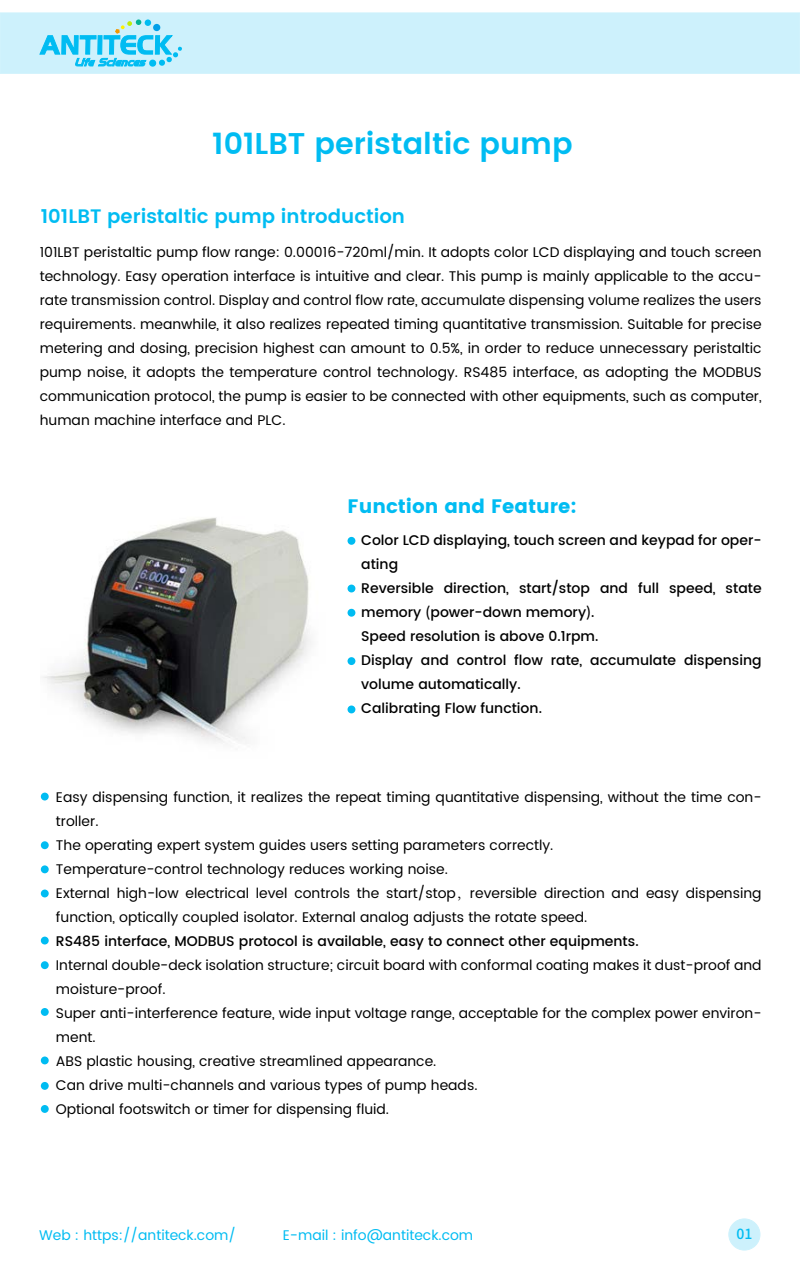
<style>
.page{position:relative;width:800px;height:1280px;background:#fff}
.page>*{position:absolute;margin:0;border:0;box-sizing:border-box;transform-origin:0 0}
.t1{font:600 30px "Poppins";color:#00bcf2}
.t2{font:600 19.5px "Poppins";color:#00bcf2}
.t3{font:19.5px "Poppins";color:#00bcf2}
.t4{font:14px/24px "Poppins";color:#000}
.t5{font:500 14px/24px "Poppins";color:#000}
.t6{font:14px "Poppins";color:#00bcf2}
.t7{font:500 14px "Source Han Sans CN";color:#00bcf2}
.s1{font-family:"Source Han Sans CN"}
.s2{font-family:"Adobe Song Std";font-weight:300}
</style>
<div class="page">
<img style="left:43px;top:517px;width:268px;height:226px">
<div style="left:348px;top:537px;width:7px;height:8px;background:#00bcf2;border-radius:50%"></div>
<div style="left:348px;top:585px;width:7px;height:7px;background:#00bcf2;border-radius:50%"></div>
<div style="left:348px;top:609px;width:7px;height:8px;background:#00bcf2;border-radius:50%"></div>
<div style="left:348px;top:657px;width:7px;height:8px;background:#00bcf2;border-radius:50%"></div>
<div style="left:41px;top:793px;width:8px;height:8px;background:#00bcf2;border-radius:50%"></div>
<div style="left:41px;top:841px;width:8px;height:8px;background:#00bcf2;border-radius:50%"></div>
<div style="left:41px;top:865px;width:8px;height:8px;background:#00bcf2;border-radius:50%"></div>
<div style="left:41px;top:890px;width:8px;height:7px;background:#00bcf2;border-radius:50%"></div>
<div style="left:41px;top:937px;width:8px;height:8px;background:#00bcf2;border-radius:50%"></div>
<div style="left:41px;top:961px;width:8px;height:8px;background:#00bcf2;border-radius:50%"></div>
<div style="left:41px;top:1008px;width:8px;height:8px;background:#00bcf2;border-radius:50%"></div>
<div style="left:41px;top:1057px;width:8px;height:7px;background:#00bcf2;border-radius:50%"></div>
<div style="left:41px;top:1082px;width:8px;height:8px;background:#00bcf2;border-radius:50%"></div>
<div style="left:41px;top:1105px;width:8px;height:8px;background:#00bcf2;border-radius:50%"></div>
<div style="left:348px;top:706px;width:7px;height:7px;background:#00bcf2;border-radius:50%"></div>
<div style="left:729px;top:1219px;width:31px;height:31px;background:#cdf1fc;border-radius:50%"></div>
<div style="left:729px;top:1219px;width:31px;height:31px;border:1px solid #00bcf2;border-radius:50%"></div>
<div style="left:0;top:13px;width:800px;height:60px;background:#cdf1fc"></div>
<svg style="left:40px;top:19px;width:142px;height:48px"></svg>
<h1 class="t1" style="left:212px;top:121px;width:362px">101LBT peristaltic pump</h1>
<h2 class="t2" style="left:41px;top:201px;width:366px">101LBT peristaltic pump introduction</h2>
<p class="t4" style="left:40px;top:240px;width:723px;text-align:justify">101LBT peristaltic pump flow range: 0.00016-720ml/min. It adopts color LCD displaying and touch screen technology. Easy operation interface is intuitive and clear. This pump is mainly applicable to the accu&shy;rate transmission control. Display and control flow rate, accumulate dispensing volume realizes the users requirements. meanwhile, it also realizes repeated timing quantitative transmission. Suitable for precise metering and dosing, precision highest can amount to 0.5%, in order to reduce unnecessary peristaltic pump noise, it adopts the temperature control technology. RS485 interface, as adopting the MODBUS communication protocol, the pump is easier to be connected with other equipments, such as computer, human machine interface and PLC.</p>
<h2 class="t3" style="left:348px;top:494px;width:231px">Function and Feature:</h2>
<p class="t5" style="left:361px;top:529px;width:402px">Color LCD displaying, touch screen and keypad for oper&shy;ating<br>Reversible direction, start/stop and full speed, state memory <span class="s1">(</span>power-down memory<span class="s1">)</span>.<br>Speed resolution is above 0.1rpm.<br>Display and control flow rate, accumulate dispensing volume automatically.<br>Calibrating Flow function.</p>
<p class="t4" style="left:56px;top:786px;width:707px">Easy dispensing function, it realizes the repeat timing quantitative dispensing, without the time con&shy;troller.<br>The operating expert system guides users setting parameters correctly.<br>Temperature-control technology reduces working noise.<br>External high-low electrical level controls the start/stop<span class="s2">，</span>reversible direction and easy dispensing function, optically coupled isolator. External analog adjusts the rotate speed.</p>
<p class="t5" style="left:56px;top:929px;width:584px">RS485 interface, MODBUS protocol is available, easy to connect other equipments.</p>
<p class="t4" style="left:56px;top:954px;width:707px">Internal double-deck isolation structure; circuit board with conformal coating makes it dust-proof and moisture-proof.<br>Super anti-interference feature, wide input voltage range, acceptable for the complex power environ&shy;ment.<br>ABS plastic housing, creative streamlined appearance.<br>Can drive multi-channels and various types of pump heads.<br>Optional footswitch or timer for dispensing fluid.</p>
<p class="t6" style="left:39px;top:1225px;width:198px">Web : https://antiteck.com/</p>
<p class="t6" style="left:283px;top:1225px;width:192px">E-mail : info@antiteck.com</p>
<p class="t7" style="left:736px;top:1226px;width:17px">01</p>
</div>
